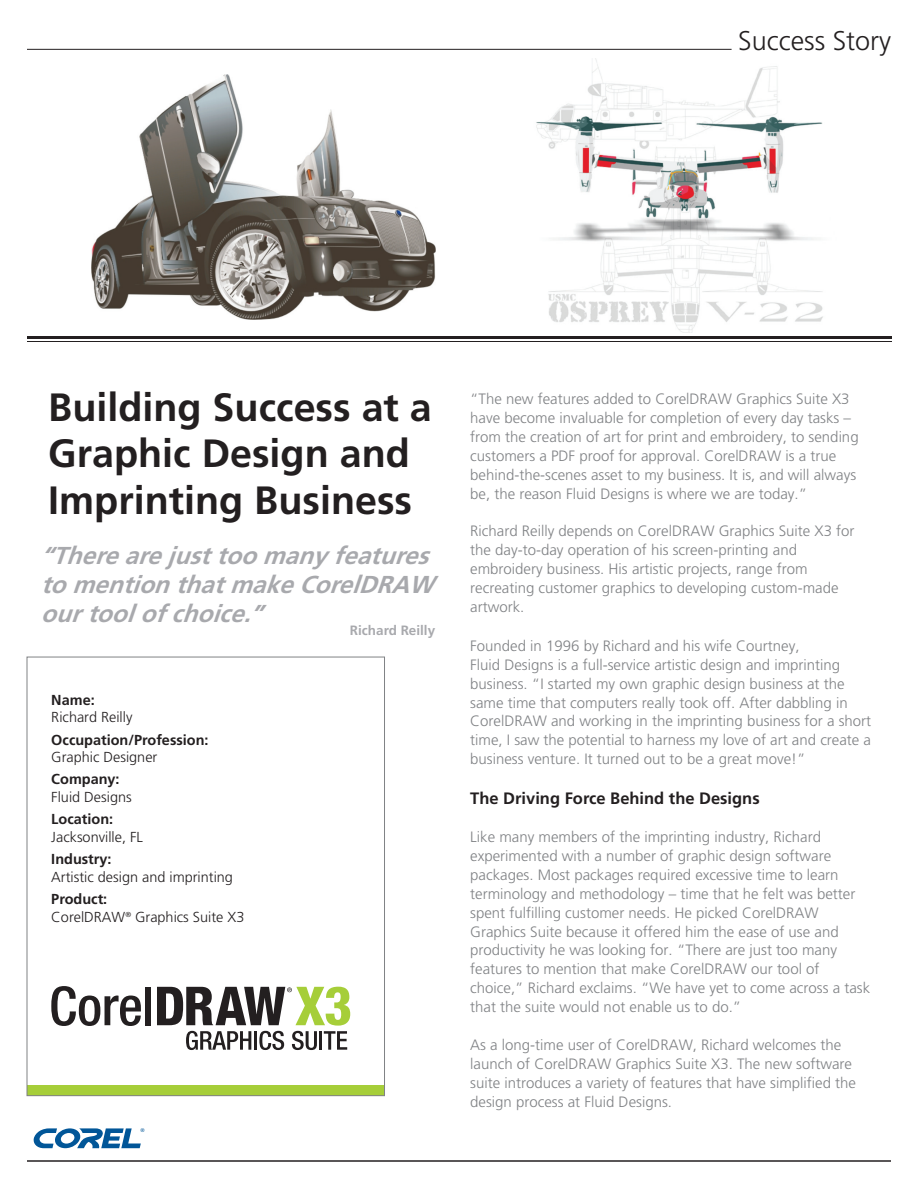
<style>
.page{position:relative;width:918px;height:1188px;background:#fff}
.page>*{position:absolute;margin:0;border:0;box-sizing:border-box;transform-origin:0 0}
.t1{font:300 39.45px/46.8px "Frutiger";color:#231f20}
.t2{font:300 27px "Frutiger";color:#231f20}
.t3{font:italic 300 24.45px "Frutiger";color:#a8a9ad}
.t4{font:300 16.5px "Frutiger";color:#231f20}
.t5{font:300 15px/18.9px "Frutiger";color:#808285}
.t6{font:300 14.4px "Frutiger";color:#231f20}
.t7{font:300 14.4px "Frutiger";color:#231f20}
.t8{font:300 13.5px "Frutiger";color:#a8a9ad}
.t9{font:300 7.2px "Frutiger";color:#231f20}
.t10{font:300 5.25px "Frutiger";color:#015698}
</style>
<div class="page">
<hr style="left:27px;top:336px;width:864px;height:3px;background:#231f20">
<svg style="left:33px;top:1128px;width:108px;height:20px"></svg>
<hr style="left:27px;top:341px;width:864px;height:1px;background:#231f20">
<img style="left:92px;top:75px;width:343px;height:245px">
<img style="left:536px;top:58px;width:287px;height:274px">
<hr style="left:27px;top:49px;width:705px;height:1px;background:#231f20">
<div style="left:27px;top:1085px;width:358px;height:11px;background:#a6ce39"></div>
<hr style="left:27px;top:1160px;width:864px;height:2px;background:#231f20">
<div style="left:145px;top:987px;width:6px;height:38px;background:#231f20"></div>
<svg style="left:51px;top:986px;width:90px;height:40px"></svg>
<svg style="left:157px;top:987px;width:193px;height:63px"></svg>
<div style="left:27px;top:657px;width:358px;height:439px;border:1px solid #808285"></div>
<h2 class="t2" style="left:738px;top:30px;width:154px">Success Story</h2>
<h1 class="t1" style="left:48px;top:387px;width:385px">Building Success at a<br>Graphic Design and<br>Imprinting Business</h1>
<h3 class="t3" style="left:41px;top:545px;width:389px">“There are just too many features</h3>
<h3 class="t3" style="left:41px;top:603px;width:223px">our tool of choice.”</h3>
<h3 class="t3" style="left:41px;top:574px;width:394px">to mention that make CorelDRAW</h3>
<p class="t8" style="left:350px;top:625px;width:87px">Richard Reilly</p>
<p class="t7" style="left:51px;top:694px;width:45px">Name:</p>
<p class="t7" style="left:51px;top:734px;width:159px">Occupation/Profession:</p>
<p class="t7" style="left:51px;top:774px;width:70px">Company:</p>
<p class="t7" style="left:51px;top:814px;width:63px">Location:</p>
<p class="t7" style="left:51px;top:853px;width:62px">Industry:</p>
<p class="t7" style="left:51px;top:893px;width:58px">Product:</p>
<p class="t6" style="left:51px;top:711px;width:83px">Richard Reilly</p>
<p class="t6" style="left:51px;top:751px;width:108px">Graphic Designer</p>
<p class="t6" style="left:51px;top:791px;width:82px">Fluid Designs</p>
<p class="t6" style="left:51px;top:831px;width:93px">Jacksonville, FL</p>
<p class="t6" style="left:51px;top:871px;width:183px">Artistic design and imprinting</p>
<p class="t6" style="left:51px;top:911px;width:195px">CorelDRAW Graphics Suite X3</p>
<p class="t9" style="left:126px;top:911px;width:7px">®</p>
<p class="t10" style="left:141px;top:1128px;width:6px">®</p>
<p class="t5" style="left:470px;top:391px;width:390px">“The new features added to CorelDRAW Graphics Suite X3 have become invaluable for completion of every day tasks – from the creation of art for print and embroidery, to sending customers a PDF proof for approval. CorelDRAW is a true behind-the-scenes asset to my business. It is, and will always be, the reason Fluid Designs is where we are today.”</p>
<p class="t5" style="left:470px;top:523px;width:386px">Richard Reilly depends on CorelDRAW Graphics Suite X3 for the day-to-day operation of his screen-printing and embroidery business. His artistic projects, range from recreating customer graphics to developing custom-made artwork.</p>
<p class="t5" style="left:470px;top:637px;width:402px">Founded in 1996 by Richard and his wife Courtney,<br>Fluid Designs is a full-service artistic design and imprinting business. “I started my own graphic design business at the same time that computers really took off. After dabbling in CorelDRAW and working in the imprinting business for a short time, I saw the potential to harness my love of art and create a business venture. It turned out to be a great move!”</p>
<p class="t4" style="left:470px;top:791px;width:291px">The Driving Force Behind the Designs</p>
<p class="t5" style="left:470px;top:829px;width:402px">Like many members of the imprinting industry, Richard experimented with a number of graphic design software packages. Most packages required excessive time to learn terminology and methodology – time that he felt was better spent fulfilling customer needs. He picked CorelDRAW Graphics Suite because it offered him the ease of use and productivity he was looking for. “There are just too many features to mention that make CorelDRAW our tool of choice,” Richard exclaims. “We have yet to come across a task that the suite would not enable us to do.”</p>
<p class="t5" style="left:470px;top:1036px;width:387px">As a long-time user of CorelDRAW, Richard welcomes the launch of CorelDRAW Graphics Suite X3. The new software suite introduces a variety of features that have simplified the design process at Fluid Designs.</p>
</div>
